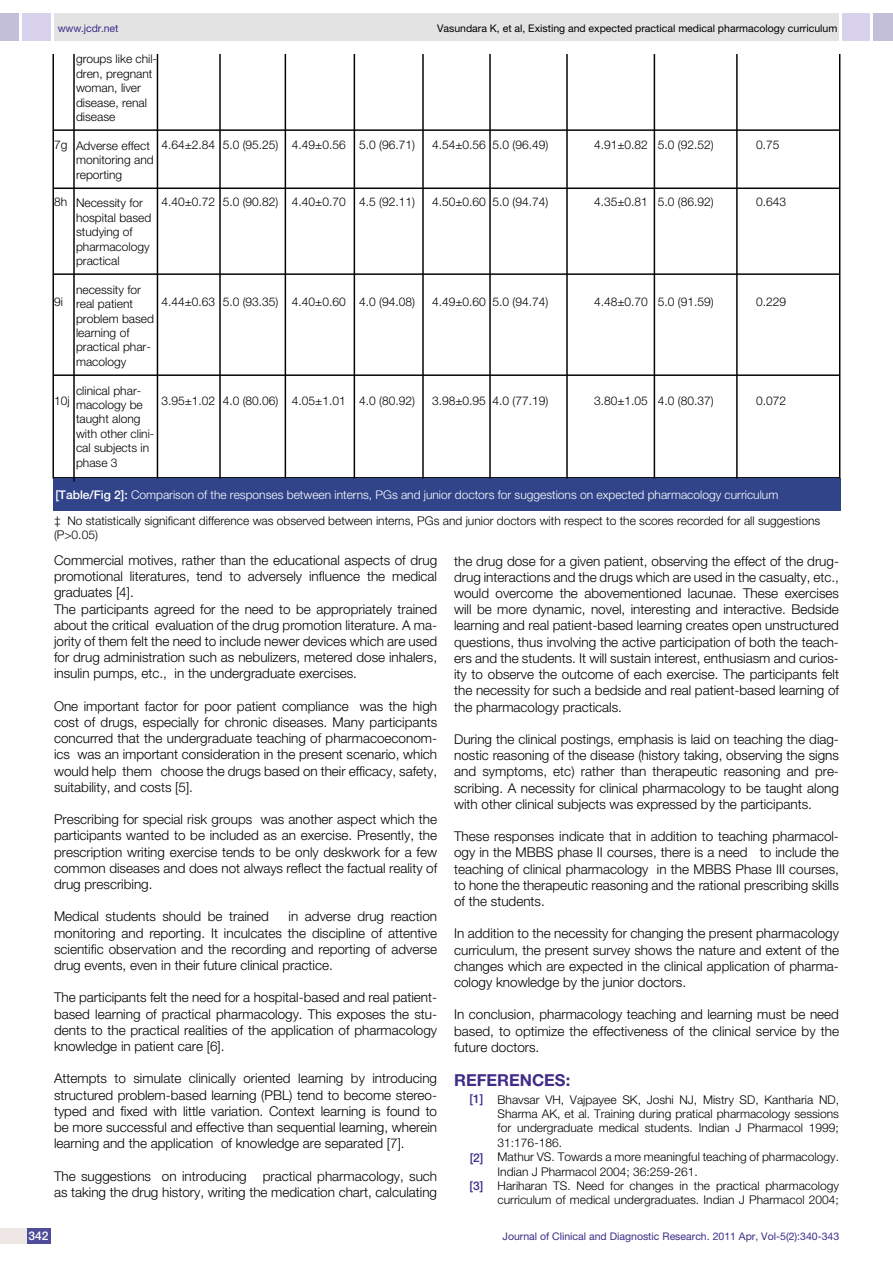
<style>
.page{position:relative;width:893px;height:1263px;background:#fff}
.page>*{position:absolute;margin:0;border:0;box-sizing:border-box;transform-origin:0 0}
.t1{font:700 16.5px "Helvetica Neue";color:#3f2c87}
.t2{font:300 13.5px/16.2px "Helvetica Neue";color:#000;text-align:justify}
.t3{font:300 12px/14.4px "Helvetica Neue";color:#000}
.t4{font:300 12px "Helvetica Neue";color:#fff}
.t5{font:500 12px "Helvetica Neue";color:#3f2c87}
.t6{font:500 12px "Helvetica Neue";color:#fff}
.t7{font:10.5px "Helvetica Neue";color:#3f2c87}
.t8{font:10.5px "Helvetica Neue";color:#000}
.s1{font-weight:500}
</style>
<div class="page">
<div style="left:54px;top:13px;width:785px;height:28px;background:#e3e3e3"></div>
<div style="left:873px;top:13px;width:19px;height:28px;background:#c3bfd8"></div>
<div style="left:842px;top:13px;width:27px;height:28px;background:#d9d2ec"></div>
<div style="left:0;top:13px;width:19px;height:28px;background:#c3bfd8"></div>
<div style="left:22px;top:13px;width:29px;height:28px;background:#d9d2ec"></div>
<div style="left:0;top:1228px;width:28px;height:16px;background:#ede6e5"></div>
<div style="left:28px;top:1228px;width:23px;height:16px;background:#4f4d9a"></div>
<hr style="left:54px;top:477px;width:785px;height:1px;background:#060606">
<div style="left:53px;top:478px;width:787px;height:33px;background:#314389"></div>
<hr style="left:73px;top:54px;width:2px;height:428px;background:#060606">
<hr style="left:54px;top:129px;width:785px;height:2px;background:#060606">
<hr style="left:54px;top:188px;width:785px;height:1px;background:#060606">
<hr style="left:54px;top:273px;width:785px;height:2px;background:#060606">
<hr style="left:54px;top:374px;width:785px;height:2px;background:#060606">
<hr style="left:52px;top:54px;width:2px;height:424px;background:#060606">
<hr style="left:839px;top:54px;width:1px;height:424px;background:#060606">
<hr style="left:157px;top:54px;width:1px;height:424px;background:#060606">
<hr style="left:219px;top:54px;width:2px;height:424px;background:#060606">
<hr style="left:285px;top:54px;width:1px;height:424px;background:#060606">
<hr style="left:422px;top:54px;width:2px;height:424px;background:#060606">
<hr style="left:566px;top:54px;width:2px;height:424px;background:#060606">
<hr style="left:654px;top:54px;width:1px;height:424px;background:#060606">
<hr style="left:736px;top:54px;width:2px;height:424px;background:#060606">
<hr style="left:354px;top:54px;width:1px;height:424px;background:#060606">
<hr style="left:489px;top:54px;width:2px;height:424px;background:#060606">
<p class="t7" style="left:58px;top:22px;width:62px">www.jcdr.net</p>
<p class="t8" style="left:437px;top:22px;width:402px">Vasundara K, et al, Existing and expected practical medical pharmacology curriculum</p>
<p class="t3" style="left:76px;top:52px;width:83px">groups like chil&shy;dren, pregnant woman, liver disease, renal disease</p>
<p class="t3" style="left:76px;top:138px;width:79px">Adverse effect monitoring and reporting</p>
<p class="t3" style="left:76px;top:196px;width:77px">Necessity for hospital based studying of pharmacology practical</p>
<p class="t3" style="left:76px;top:282px;width:80px">necessity for real patient problem based learning of practical phar&shy;macology</p>
<p class="t3" style="left:76px;top:383px;width:80px">clinical phar&shy;macology be taught along with other clini&shy;cal subjects in phase 3</p>
<p class="t3" style="left:54px;top:137px;width:15px">7g</p>
<p class="t3" style="left:161px;top:137px;width:255px">4.64±2.84 5.0 (95.25) 4.49±0.56 5.0 (96.71)</p>
<p class="t3" style="left:432px;top:137px;width:118px">4.54±0.56 5.0 (96.49)</p>
<p class="t3" style="left:594px;top:137px;width:121px">4.91±0.82 5.0 (92.52)</p>
<p class="t3" style="left:756px;top:137px;width:25px">0.75</p>
<p class="t3" style="left:54px;top:194px;width:15px">8h</p>
<p class="t3" style="left:161px;top:194px;width:255px">4.40±0.72 5.0 (90.82) 4.40±0.70 4.5 (92.11)</p>
<p class="t3" style="left:432px;top:194px;width:118px">4.50±0.60 5.0 (94.74)</p>
<p class="t3" style="left:594px;top:194px;width:121px">4.35±0.81 5.0 (86.92)</p>
<p class="t3" style="left:756px;top:194px;width:32px">0.643</p>
<p class="t3" style="left:54px;top:294px;width:10px">9i</p>
<p class="t3" style="left:161px;top:294px;width:255px">4.44±0.63 5.0 (93.35) 4.40±0.60 4.0 (94.08)</p>
<p class="t3" style="left:432px;top:294px;width:118px">4.49±0.60 5.0 (94.74)</p>
<p class="t3" style="left:594px;top:294px;width:121px">4.48±0.70 5.0 (91.59)</p>
<p class="t3" style="left:756px;top:294px;width:32px">0.229</p>
<p class="t3" style="left:54px;top:394px;width:17px">10j</p>
<p class="t3" style="left:161px;top:394px;width:255px">3.95±1.02 4.0 (80.06) 4.05±1.01 4.0 (80.92)</p>
<p class="t3" style="left:432px;top:394px;width:118px">3.98±0.95 4.0 (77.19)</p>
<p class="t3" style="left:594px;top:394px;width:121px">3.80±1.05 4.0 (80.37)</p>
<p class="t3" style="left:756px;top:394px;width:32px">0.072</p>
<p class="t4" style="left:55px;top:487px;width:724px"><span class="s1">[Table/Fig 2]:</span> Comparison of the responses between interns, PGs and junior doctors for suggestions on expected pharmacology curriculum</p>
<p class="t3" style="left:54px;top:513px;width:768px">‡ No statistically significant difference was observed between interns, PGs and junior doctors with respect to the scores recorded for all suggestions (P&gt;0.05)</p>
<p class="t2" style="left:54px;top:552px;width:385px;text-align:left">Commercial motives, rather than the educational aspects of drug promotional literatures, tend to adversely influence the medical graduates [4].<br>The participants agreed for the need to be appropriately trained about the critical evaluation of the drug promotion literature. A ma&shy;jority of them felt the need to include newer devices which are used for drug administration such as nebulizers, metered dose inhalers, insulin pumps, etc., in the undergraduate exercises.</p>
<p class="t2" style="left:54px;top:697px;width:385px">One important factor for poor patient compliance was the high cost of drugs, especially for chronic diseases. Many participants concurred that the undergraduate teaching of pharmacoeconom&shy;ics was an important consideration in the present scenario, which would help them choose the drugs based on their efficacy, safety, suitability, and costs [5].</p>
<p class="t2" style="left:54px;top:811px;width:385px">Prescribing for special risk groups was another aspect which the participants wanted to be included as an exercise. Presently, the prescription writing exercise tends to be only deskwork for a few common diseases and does not always reflect the factual reality of drug prescribing.</p>
<p class="t2" style="left:54px;top:908px;width:216px">Medical students should be trained</p>
<p class="t2" style="left:54px;top:908px;width:385px;text-indent:235px">in adverse drug reaction monitoring and reporting. It inculcates the discipline of attentive scientific observation and the recording and reporting of adverse drug events, even in their future clinical practice.</p>
<p class="t2" style="left:54px;top:989px;width:385px">The participants felt the need for a hospital-based and real patient&shy;based learning of practical pharmacology. This exposes the stu&shy;dents to the practical realities of the application of pharmacology knowledge in patient care [6].</p>
<p class="t2" style="left:54px;top:1070px;width:385px">Attempts to simulate clinically oriented learning by introducing structured problem-based learning (PBL) tend to become stereo&shy;typed and fixed with little variation. Context learning is found to be more successful and effective than sequential learning, wherein learning and the application of knowledge are separated [7].</p>
<p class="t2" style="left:54px;top:1167px;width:385px">The suggestions on introducing practical pharmacology, such as taking the drug history, writing the medication chart, calculating</p>
<p class="t2" style="left:454px;top:552px;width:386px">the drug dose for a given patient, observing the effect of the drug&shy;drug interactions and the drugs which are used in the casualty, etc., would overcome the abovementioned lacunae. These exercises will be more dynamic, novel, interesting and interactive. Bedside learning and real patient-based learning creates open unstructured questions, thus involving the active participation of both the teach&shy;ers and the students. It will sustain interest, enthusiasm and curios&shy;ity to observe the outcome of each exercise. The participants felt the necessity for such a bedside and real patient-based learning of the pharmacology practicals.</p>
<p class="t2" style="left:454px;top:731px;width:386px">During the clinical postings, emphasis is laid on teaching the diag&shy;nostic reasoning of the disease (history taking, observing the signs and symptoms, etc) rather than therapeutic reasoning and pre&shy;scribing. A necessity for clinical pharmacology to be taught along with other clinical subjects was expressed by the participants.</p>
<p class="t2" style="left:454px;top:828px;width:386px">These responses indicate that in addition to teaching pharmacol&shy;ogy in the MBBS phase II courses, there is a need to include the teaching of clinical pharmacology in the MBBS Phase III courses, to hone the therapeutic reasoning and the rational prescribing skills of the students.</p>
<p class="t2" style="left:454px;top:925px;width:386px">In addition to the necessity for changing the present pharmacology curriculum, the present survey shows the nature and extent of the changes which are expected in the clinical application of pharma&shy;cology knowledge by the junior doctors.</p>
<p class="t2" style="left:454px;top:1006px;width:386px">In conclusion, pharmacology teaching and learning must be need based, to optimize the effectiveness of the clinical service by the future doctors.</p>
<p class="t1" style="left:454px;top:1070px;width:118px">REFERENCES:</p>
<p class="t3" style="left:498px;top:1092px;width:343px">Bhavsar VH, Vajpayee SK, Joshi NJ, Mistry SD, Kantharia ND, Sharma AK, et al. Training during pratical pharmacology sessions for undergraduate medical students. Indian J Pharmacol 1999; 31:176-186.<br>Mathur VS. Towards a more meaningful teaching of pharmacology.<br>Indian J Pharmacol 2004; 36:259-261.<br>Hariharan TS. Need for changes in the practical pharmacology curriculum of medical undergraduates. Indian J Pharmacol 2004;</p>
<p class="t5" style="left:469px;top:1092px;width:15px">[1]</p>
<p class="t5" style="left:470px;top:1150px;width:15px">[2]</p>
<p class="t5" style="left:469px;top:1179px;width:15px">[3]</p>
<p class="t6" style="left:28px;top:1228px;width:22px">342</p>
<p class="t7" style="left:503px;top:1230px;width:338px">Journal of Clinical and Diagnostic Research. 2011 Apr, Vol-5(2):340-343</p>
</div>
